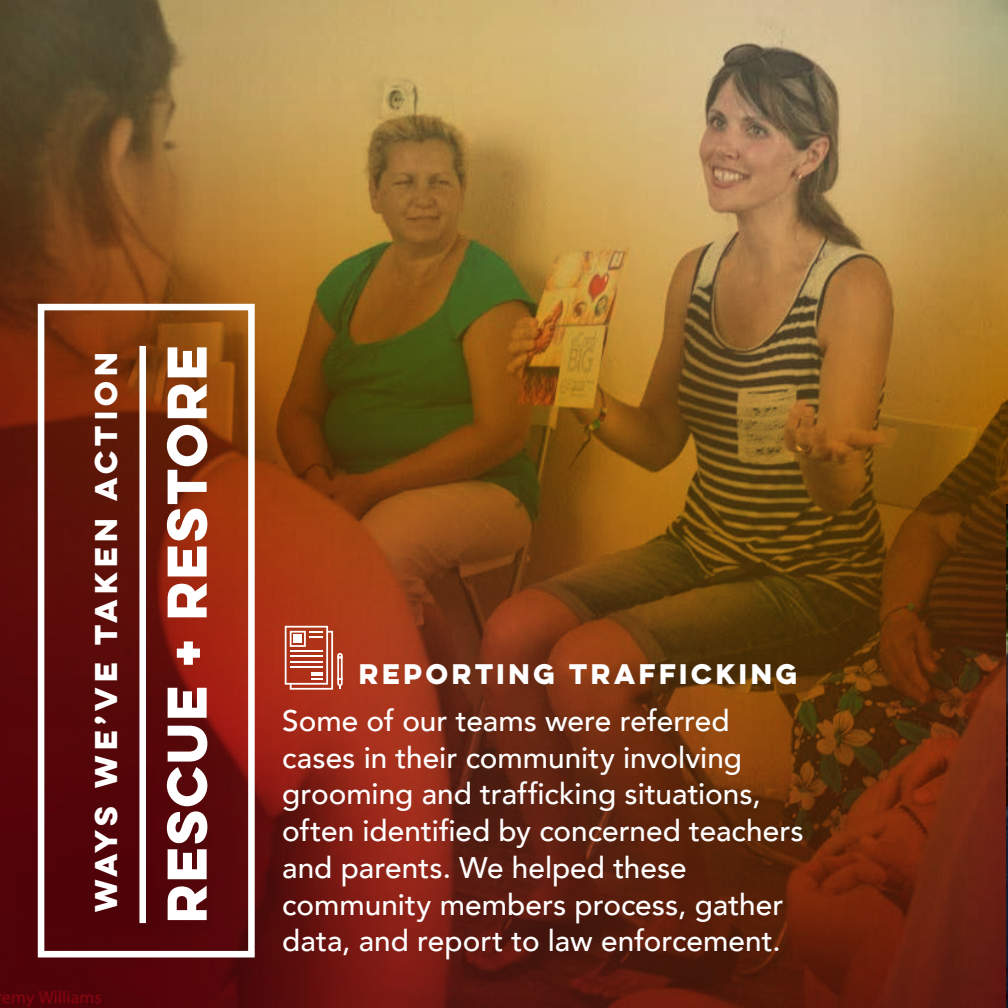
<style>
.page{position:relative;width:1008px;height:1008px;background:#fff}
.page>*{position:absolute;margin:0;border:0;box-sizing:border-box;transform-origin:0 0}
.t1{font:700 50.05px "Lulo Clean One";letter-spacing:-.18em;color:#fff}
.t2{font:500 29.75px/36.8px "Avenir";color:#fff}
.t3{font:700 28.18px "Lulo Clean One";letter-spacing:-.04em;color:#fff}
.t4{font:700 25.38px "Lulo Clean One";letter-spacing:-.08em;color:#fff}
</style>
<div class="page">
<img style="left:0;top:0;width:1008px;height:1008px">
<img style="left:1007px;top:504px;width:1px;height:504px">
<div style="left:139px;top:346px;width:7px;height:577px;background:#fff"></div>
<div style="left:38px;top:304px;width:217px;height:653px;border:7px solid #fff"></div>
<svg style="left:285px;top:626px;width:58px;height:64px"></svg>
<p class="t3" style="left:84px;top:912px;width:568px;rotate:-90deg">WAYS WE’VE TAKEN ACTION</p>
<h1 class="t1" style="left:148px;top:923px;width:591px;rotate:-90deg">RESCUE + RESTORE</h1>
<p class="t4" style="left:359px;top:654px;width:445px">REPORTING TRAFFICKING</p>
<p class="t2" style="left:282px;top:700px;width:523px">Some of our teams were referred cases in their community involving grooming and trafficking situations, often identified by concerned teachers and parents. We helped these community members process, gather data, and report to law enforcement.</p>
</div>
